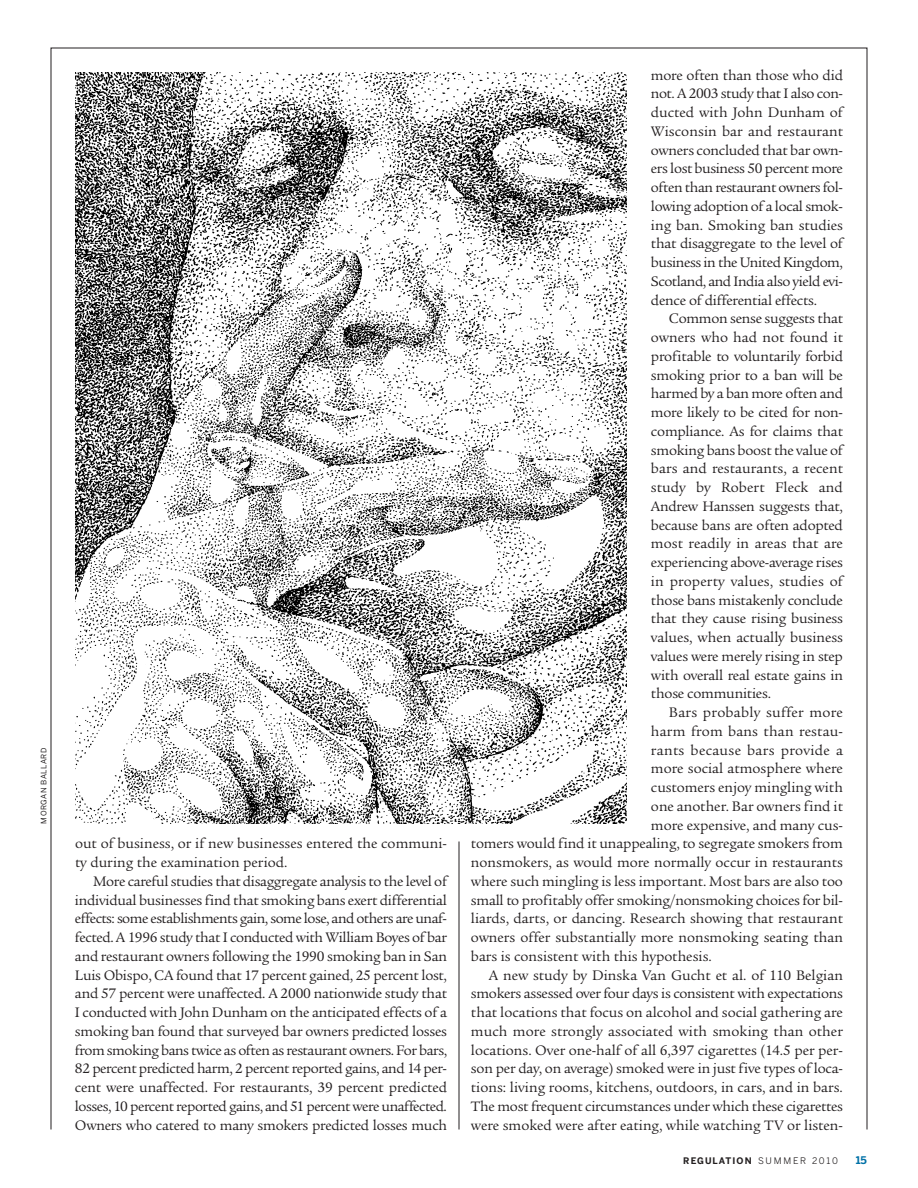
<style>
.page{position:relative;width:918px;height:1188px;background:#fff}
.page>*{position:absolute;margin:0;border:0;box-sizing:border-box;transform-origin:0 0}
.t1{font:15px/18.8px "Legacy Ser ITC";color:#231f20;text-align:justify}
.t2{font:15px "Legacy Ser ITC";letter-spacing:-.02em;color:#231f20}
.t3{font:15px "Legacy Ser ITC";letter-spacing:.02em;color:#231f20}
.t4{font:700 10.5px "Benton Sans";color:#0071a7}
.t5{font:700 9px "Benton Sans";letter-spacing:.12em;color:#231f20}
.t6{font:7.5px "Benton Sans";letter-spacing:.065em;color:#231f20}
.s1{font-weight:400}
</style>
<div class="page">
<hr style="left:459px;top:842px;width:1px;height:288px;background:#231f20">
<img style="left:75px;top:72px;width:552px;height:752px">
<p class="t6" style="left:39px;top:824px;width:77px;rotate:-90deg">MORGAN BALLARD</p>
<p class="t1" style="left:75px;top:834px;width:374px">out of business, or if new businesses entered the communi&shy;ty during the examination period.</p>
<p class="t1" style="left:75px;top:871px;width:374px;text-indent:18px">More careful studies that disaggregate analysis to the level of individual businesses find that smoking bans exert differential effects: some establishments gain, some lose, and others are unaf&shy;fected. A 1996 study that I conducted with William Boyes of bar and restaurant owners following the 1990 smoking ban in San Luis Obispo, CA found that 17 percent gained, 25 percent lost, and 57 percent were unaffected. A 2000 nationwide study that I conducted with John Dunham on the anticipated effects of a smoking ban found that surveyed bar owners predicted losses from smoking bans twice as often as restaurant owners. For bars, 82 percent predicted harm, 2 percent reported gains, and 14 per&shy;cent were unaffected. For restaurants, 39 percent predicted losses, 10 percent reported gains, and 51 percent were unaffected.<br>Owners who catered to many smokers predicted losses much</p>
<p class="t1" style="left:651px;top:65px;width:194px">more often than those who did not. A 2003 study that I also con&shy;ducted with John Dunham of Wisconsin bar and restaurant owners concluded that bar own&shy;ers lost business 50 percent more often than restaurant owners fol&shy;lowing adoption of a local smok&shy;ing ban. Smoking ban studies that disaggregate to the level of business in the United Kingdom, Scotland, and India also yield evi&shy;dence of differential effects.</p>
<p class="t1" style="left:651px;top:309px;width:194px;text-indent:18px">Common sense suggests that owners who had not found it profitable to voluntarily forbid smoking prior to a ban will be harmed by a ban more often and more likely to be cited for non&shy;compliance. As for claims that smoking bans boost the value of bars and restaurants, a recent study by Robert Fleck and Andrew Hanssen suggests that, because bans are often adopted most readily in areas that are experiencing above-average rises in property values, studies of those bans mistakenly conclude that they cause rising business values, when actually business values were merely rising in step with overall real estate gains in those communities.</p>
<p class="t3" style="left:669px;top:703px;width:175px">Bars probably suffer more</p>
<p class="t1" style="left:651px;top:721px;width:194px">harm from bans than restau-</p>
<p class="t3" style="left:651px;top:741px;width:194px">rants because bars provide a</p>
<p class="t1" style="left:651px;top:759px;width:193px">more social atmosphere where</p>
<p class="t1" style="left:651px;top:777px;width:194px">customers enjoy mingling with</p>
<p class="t1" style="left:651px;top:796px;width:193px">one another. Bar owners find it</p>
<p class="t1" style="left:651px;top:815px;width:194px">more expensive, and many cus-</p>
<p class="t1" style="left:471px;top:834px;width:373px">tomers would find it unappealing, to segregate smokers from</p>
<p class="t1" style="left:471px;top:852px;width:374px">nonsmokers, as would more normally occur in restaurants</p>
<p class="t1" style="left:471px;top:871px;width:373px">where such mingling is less important. Most bars are also too</p>
<p class="t1" style="left:471px;top:890px;width:374px">small to profitably offer smoking/nonsmoking choices for bil-</p>
<p class="t1" style="left:471px;top:909px;width:374px">liards, darts, or dancing. Research showing that restaurant</p>
<p class="t1" style="left:471px;top:927px;width:374px">owners offer substantially more nonsmoking seating than</p>
<p class="t1" style="left:471px;top:946px;width:242px">bars is consistent with this hypothesis.</p>
<p class="t1" style="left:489px;top:965px;width:355px">A new study by Dinska Van Gucht et al. of 110 Belgian</p>
<p class="t2" style="left:471px;top:984px;width:373px">smokers assessed over four days is consistent with expectations</p>
<p class="t1" style="left:471px;top:1002px;width:373px">that locations that focus on alcohol and social gathering are</p>
<p class="t1" style="left:471px;top:1021px;width:373px">much more strongly associated with smoking than other</p>
<p class="t1" style="left:471px;top:1040px;width:374px">locations. Over one-half of all 6,397 cigarettes (14.5 per per-</p>
<p class="t1" style="left:471px;top:1059px;width:374px">son per day, on average) smoked were in just five types of loca-</p>
<p class="t1" style="left:471px;top:1077px;width:374px">tions: living rooms, kitchens, outdoors, in cars, and in bars.</p>
<p class="t2" style="left:471px;top:1097px;width:374px">The most frequent circumstances under which these cigarettes</p>
<p class="t1" style="left:471px;top:1115px;width:374px">were smoked were after eating, while watching TV or listen-</p>
<p class="t5" style="left:683px;top:1156px;width:156px">REGULATION <span class="s1">SUMMER 2010</span></p>
<p class="t4" style="left:856px;top:1154px;width:13px">15</p>
</div>
